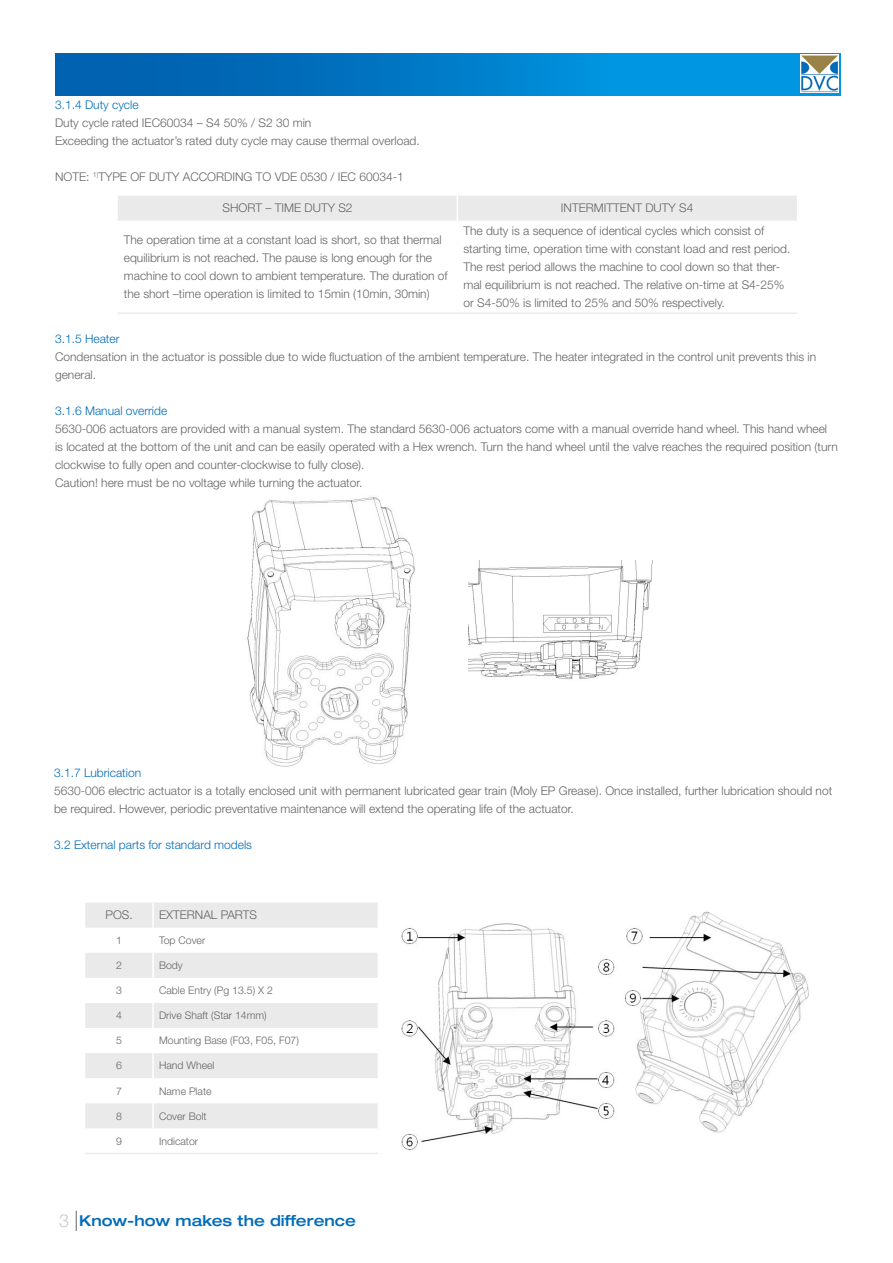
<style>
.page{position:relative;width:893px;height:1263px;background:#fff}
.page>*{position:absolute;margin:0;border:0;box-sizing:border-box;transform-origin:0 0}
.t1{font:300 18px "Helvetica Neue LT Std";color:#c8c8c8}
.t2{font:500 expanded 15px "Helvetica Neue LT Std";color:#006cb7}
.t3{font:300 12px/18px "Helvetica Neue LT Std";color:#646464}
.t4{font:300 12px "Helvetica Neue LT Std";color:#006cb7}
.t5{font:300 10.5px "Helvetica Neue LT Std";color:#646464}
</style>
<div class="page">
<div style="left:55px;top:53px;width:785px;height:43px;background:linear-gradient(to right,#005ba9,#00a0eb)"></div>
<img style="left:801px;top:55px;width:38px;height:38px">
<svg style="left:76px;top:1211px;width:1px;height:20px"></svg>
<div style="left:118px;top:196px;width:679px;height:25px;background:#eaeaea"></div>
<hr style="left:118px;top:312px;width:339px;height:2px;background:#edeaeb">
<hr style="left:457px;top:312px;width:340px;height:2px;background:#edeaeb">
<img style="left:247px;top:497px;width:168px;height:270px">
<img style="left:469px;top:560px;width:184px;height:120px">
<svg style="left:85px;top:903px;width:293px;height:225px;fill:#eaeaea"></svg>
<hr style="left:152px;top:902px;width:2px;height:26px;background:#fff">
<hr style="left:152px;top:928px;width:2px;height:25px;background:#fff">
<hr style="left:152px;top:953px;width:2px;height:25px;background:#fff">
<hr style="left:152px;top:978px;width:2px;height:25px;background:#fff">
<hr style="left:152px;top:1003px;width:2px;height:25px;background:#fff">
<hr style="left:152px;top:1028px;width:2px;height:25px;background:#fff">
<hr style="left:152px;top:1053px;width:2px;height:25px;background:#fff">
<hr style="left:152px;top:1078px;width:2px;height:25px;background:#fff">
<hr style="left:152px;top:1103px;width:2px;height:25px;background:#fff">
<hr style="left:85px;top:1153px;width:68px;height:1px;background:#ecebea">
<hr style="left:153px;top:1153px;width:225px;height:1px;background:#ecebea">
<img style="left:401px;top:911px;width:408px;height:239px">
<p class="t4" style="left:55px;top:98px;width:85px">3.1.4 Duty cycle</p>
<p class="t3" style="left:55px;top:114px;width:366px">Duty cycle rated IEC60034 – S4 50% / S2 30 min<br>Exceeding the actuator’s rated duty cycle may cause thermal overload.</p>
<p class="t3" style="left:55px;top:168px;width:350px">NOTE: <sup>1)</sup>TYPE OF DUTY ACCORDING TO VDE 0530 / IEC 60034-1</p>
<p class="t3" style="left:222px;top:199px;width:132px">SHORT – TIME DUTY S2</p>
<p class="t3" style="left:561px;top:199px;width:134px">INTERMITTENT DUTY S4</p>
<p class="t3" style="left:124px;top:231px;width:325px">The operation time at a constant load is short, so that thermal equilibrium is not reached. The pause is long enough for the machine to cool down to ambient temperature. The duration of the short –time operation is limited to 15min (10min, 30min)</p>
<p class="t3" style="left:463px;top:222px;width:328px">The duty is a sequence of identical cycles which consist of starting time, operation time with constant load and rest period.<br>The rest period allows the machine to cool down so that ther&shy;mal equilibrium is not reached. The relative on-time at S4-25% or S4-50% is limited to 25% and 50% respectively.</p>
<p class="t4" style="left:55px;top:332px;width:66px">3.1.5 Heater</p>
<p class="t3" style="left:55px;top:348px;width:763px">Condensation in the actuator is possible due to wide fluctuation of the ambient temperature. The heater integrated in the control unit prevents this in general.</p>
<p class="t4" style="left:55px;top:404px;width:114px">3.1.6 Manual override</p>
<p class="t3" style="left:55px;top:420px;width:784px">5630-006 actuators are provided with a manual system. The standard 5630-006 actuators come with a manual override hand wheel. This hand wheel is located at the bottom of the unit and can be easily operated with a Hex wrench. Turn the hand wheel until the valve reaches the required position (turn clockwise to fully open and counter-clockwise to fully close).</p>
<p class="t3" style="left:55px;top:474px;width:309px">Caution! here must be no voltage while turning the actuator.</p>
<p class="t4" style="left:54px;top:765px;width:89px">3.1.7 Lubrication</p>
<p class="t3" style="left:54px;top:781px;width:780px">5630-006 electric actuator is a totally enclosed unit with permanent lubricated gear train (Moly EP Grease). Once installed, further lubrication should not be required. However, periodic preventative maintenance will extend the operating life of the actuator.</p>
<p class="t4" style="left:54px;top:837px;width:200px">3.2 External parts for standard models</p>
<p class="t3" style="left:105px;top:906px;width:29px">POS.</p>
<p class="t3" style="left:159px;top:906px;width:100px">EXTERNAL PARTS</p>
<p class="t5" style="left:116px;top:934px;width:7px">1</p>
<p class="t5" style="left:159px;top:934px;width:48px">Top Cover</p>
<p class="t5" style="left:116px;top:959px;width:7px">2</p>
<p class="t5" style="left:159px;top:959px;width:25px">Body</p>
<p class="t5" style="left:116px;top:984px;width:7px">3</p>
<p class="t5" style="left:159px;top:984px;width:115px">Cable Entry (Pg 13.5) X 2</p>
<p class="t5" style="left:116px;top:1009px;width:7px">4</p>
<p class="t5" style="left:159px;top:1009px;width:109px">Drive Shaft (Star 14mm)</p>
<p class="t5" style="left:116px;top:1034px;width:7px">5</p>
<p class="t5" style="left:159px;top:1034px;width:141px">Mounting Base (F03, F05, F07)</p>
<p class="t5" style="left:116px;top:1059px;width:7px">6</p>
<p class="t5" style="left:159px;top:1059px;width:57px">Hand Wheel</p>
<p class="t5" style="left:116px;top:1084px;width:7px">7</p>
<p class="t5" style="left:159px;top:1084px;width:54px">Name Plate</p>
<p class="t5" style="left:116px;top:1109px;width:7px">8</p>
<p class="t5" style="left:159px;top:1109px;width:49px">Cover Bolt</p>
<p class="t5" style="left:116px;top:1134px;width:7px">9</p>
<p class="t5" style="left:159px;top:1134px;width:41px">Indicator</p>
<p class="t1" style="left:59px;top:1209px;width:12px">3</p>
<p class="t2" style="left:79px;top:1211px;width:278px">Know-how makes the difference</p>
</div>
